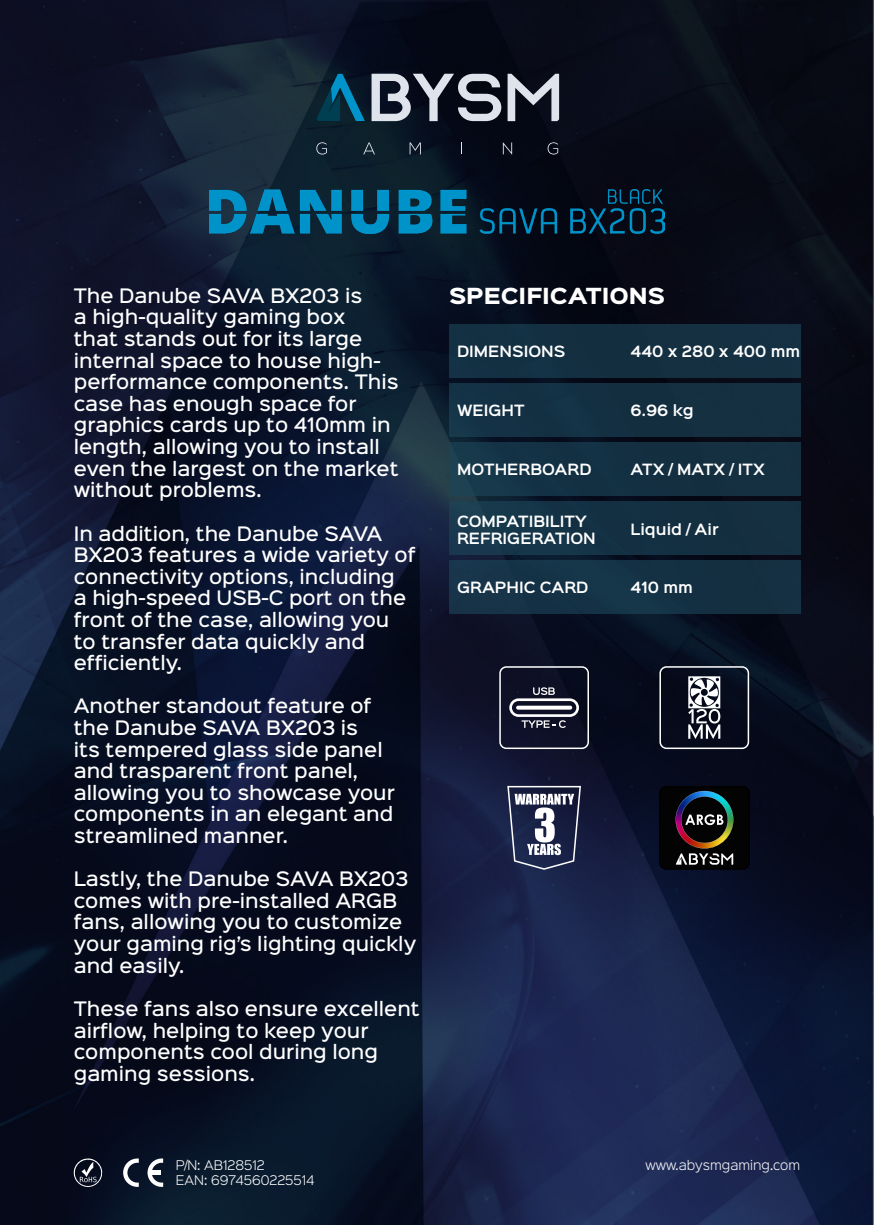
<style>
.page{position:relative;width:874px;height:1225px;background:#fff}
.page>*{position:absolute;margin:0;border:0;box-sizing:border-box;transform-origin:0 0}
.t1{font:900 20px "Sinkin Sans 800";color:#fff}
.Texto-Datos{font:500 18px/21.6px "Sinkin Sans 500";color:#fff}
.Texto-Datos-2{font:600 14px "Sinkin Sans 600";color:#fff}
.PN-EAN{font:300 12px "Sinkin Sans 300";color:#fff}
</style>
<div class="page">
<img style="left:0;top:0;width:873px;height:1225px">
<svg style="left:74px;top:1158px;width:28px;height:28px"></svg>
<svg style="left:123px;top:1157px;width:16px;height:30px"></svg>
<svg style="left:147px;top:1157px;width:16px;height:30px"></svg>
<div style="left:449px;top:325px;width:350px;height:53px;background:#143041"></div>
<div style="left:449px;top:384px;width:350px;height:53px;background:#143041"></div>
<div style="left:449px;top:443px;width:350px;height:53px;background:#143042"></div>
<div style="left:449px;top:502px;width:350px;height:53px;background:linear-gradient(to right,#18394d,#122c3d)"></div>
<div style="left:449px;top:560px;width:350px;height:54px;background:#143145"></div>
<svg style="left:316px;top:142px;width:11px;height:12px"></svg>
<svg style="left:363px;top:142px;width:12px;height:12px"></svg>
<svg style="left:409px;top:142px;width:11px;height:12px"></svg>
<svg style="left:460px;top:142px;width:1px;height:12px"></svg>
<svg style="left:502px;top:142px;width:10px;height:12px"></svg>
<svg style="left:547px;top:142px;width:11px;height:12px"></svg>
<svg style="left:316px;top:74px;width:48px;height:47px;background:#063e56"></svg>
<svg style="left:507px;top:74px;width:52px;height:47px;background:#666974"></svg>
<svg style="left:371px;top:74px;width:130px;height:47px;background:#676c77"></svg>
<img style="left:209px;top:189px;width:455px;height:45px">
<img style="left:658px;top:786px;width:91px;height:84px">
<svg style="left:507px;top:786px;width:73px;height:84px"></svg>
<svg style="left:659px;top:666px;width:89px;height:83px;background:#373b48"></svg>
<svg style="left:499px;top:666px;width:89px;height:83px;background:#303244"></svg>
<svg style="left:516px;top:705px;width:56px;height:4px"></svg>
<p class="Texto-Datos" style="left:74px;top:283px;width:326px">The Danube SAVA BX203 is<br>a high-quality gaming box<br>that stands out for its large internal space to house high&shy;performance components. This case has enough space for graphics cards up to 410mm in length, allowing you to install even the largest on the market without problems.</p>
<p class="Texto-Datos" style="left:74px;top:521px;width:343px">In addition, the Danube SAVA<br>BX203 features a wide variety of connectivity options, including<br>a high-speed USB-C port on the front of the case, allowing you to transfer data quickly and efficiently.</p>
<p class="Texto-Datos" style="left:74px;top:694px;width:322px">Another standout feature of the Danube SAVA BX203 is<br>its tempered glass side panel and trasparent front panel, allowing you to showcase your components in an elegant and streamlined manner.</p>
<p class="Texto-Datos" style="left:74px;top:866px;width:344px">Lastly, the Danube SAVA BX203 comes with pre-installed ARGB fans, allowing you to customize your gaming rig’s lighting quickly and easily.</p>
<p class="Texto-Datos" style="left:74px;top:996px;width:347px">These fans also ensure excellent airflow, helping to keep your components cool during long gaming sessions.</p>
<p class="PN-EAN" style="left:176px;top:1155px;width:90px">P/N: AB128512</p>
<p class="PN-EAN" style="left:176px;top:1170px;width:140px">EAN: 6974560225514</p>
<p class="t1" style="left:449px;top:286px;width:217px">SPECIFICATIONS</p>
<p class="Texto-Datos-2" style="left:457px;top:339px;width:110px">DIMENSIONS</p>
<p class="Texto-Datos-2" style="left:630px;top:339px;width:171px">440 x 280 x 400 mm</p>
<p class="Texto-Datos-2" style="left:457px;top:398px;width:69px">WEIGHT</p>
<p class="Texto-Datos-2" style="left:630px;top:398px;width:65px">6.96 kg</p>
<p class="Texto-Datos-2" style="left:457px;top:457px;width:136px">MOTHERBOARD</p>
<p class="Texto-Datos-2" style="left:630px;top:457px;width:136px">ATX / MATX / ITX</p>
<p class="Texto-Datos-2" style="left:457px;top:509px;width:131px">COMPATIBILITY</p>
<p class="Texto-Datos-2" style="left:457px;top:526px;width:140px">REFRIGERATION</p>
<p class="Texto-Datos-2" style="left:630px;top:517px;width:89px">Liquid / Air</p>
<p class="Texto-Datos-2" style="left:457px;top:575px;width:133px">GRAPHIC CARD</p>
<p class="Texto-Datos-2" style="left:630px;top:575px;width:64px">410 mm</p>
<p class="PN-EAN" style="left:645px;top:1155px;width:156px">www.abysmgaming.com</p>
</div>
